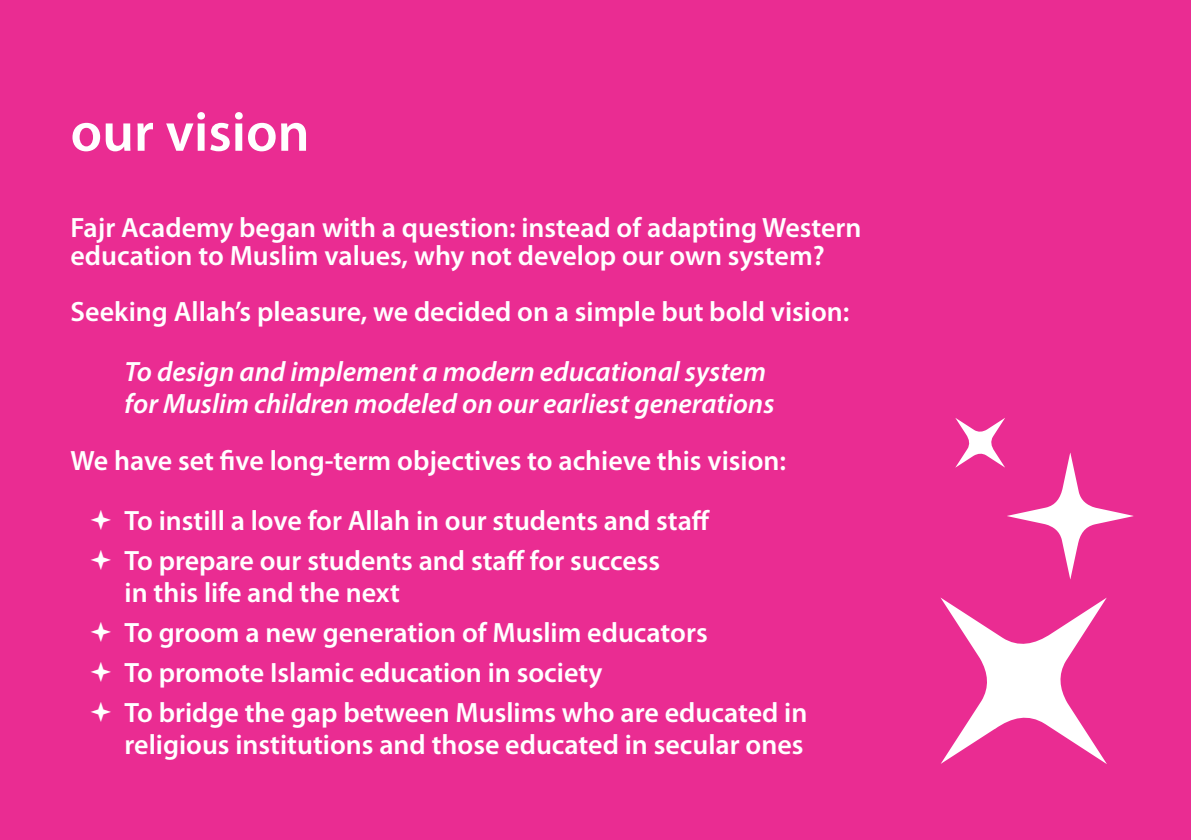
<style>
.page{position:relative;width:1191px;height:840px;background:#fff}
.page>*{position:absolute;margin:0;border:0;box-sizing:border-box;transform-origin:0 0}
.t1{font:600 56px "Myriad Pro";color:#fff}
.t2{font:600 28px/40px "Myriad Pro";color:#fff}
.t3{font:italic 600 28px/32px "Myriad Pro";color:#fff}
</style>
<div class="page">
<div style="left:0;top:0;width:1191px;height:839px;background:#ea2c92"></div>
<svg style="left:955px;top:418px;width:179px;height:161px"></svg>
<svg style="left:940px;top:597px;width:167px;height:166px"></svg>
<h1 class="t1" style="left:70px;top:96px;width:241px">our vision</h1>
<p class="t2" style="left:70px;top:213px;width:792px;line-height:28px">Fajr Academy began with a question: instead of adapting Western education to Muslim values, why not develop our own system?</p>
<p class="t2" style="left:70px;top:291px;width:780px">Seeking Allah’s pleasure, we decided on a simple but bold vision:</p>
<p class="t3" style="left:125px;top:355px;width:651px">To design and implement a modern educational system for Muslim children modeled on our earliest generations</p>
<p class="t2" style="left:125px;top:429px;width:663px;line-height:60px;text-indent:-54px">We have set five long-term objectives to achieve this vision:<br>To instill a love for Allah in our students and staff</p>
<p class="t2" style="left:125px;top:543px;width:537px;line-height:32px">To prepare our students and staff for success in this life and the next</p>
<p class="t2" style="left:125px;top:611px;width:684px">To groom a new generation of Muslim educators<br>To promote Islamic education in society<br>To bridge the gap between Muslims who are educated in</p>
<p class="t2" style="left:125px;top:723px;width:680px">religious institutions and those educated in secular ones</p>
</div>
